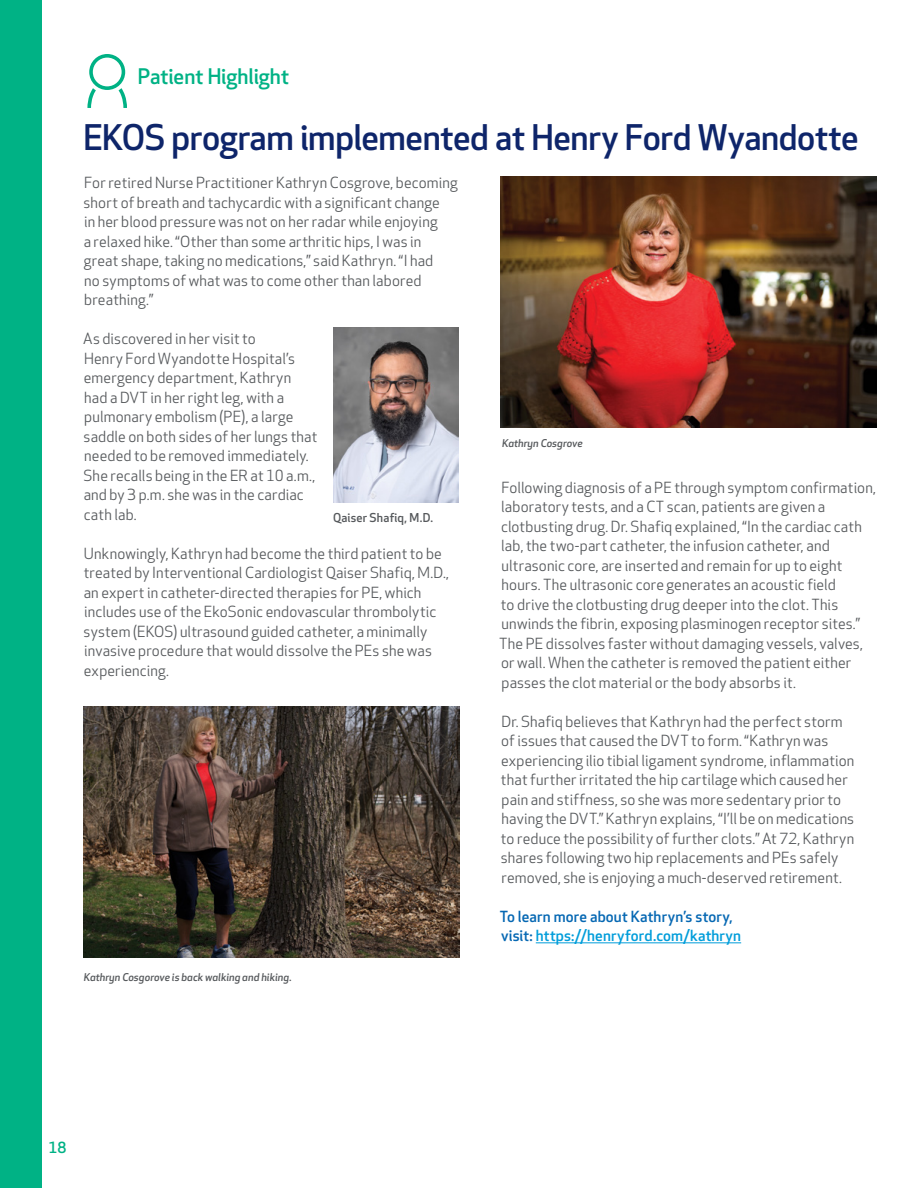
<style>
.page{position:relative;width:918px;height:1188px;background:#fff}
.page>*{position:absolute;margin:0;border:0;box-sizing:border-box;transform-origin:0 0}
.t1{font:500 34.5px "Apex New";letter-spacing:-.015em;color:#0e256a}
.t2{font:500 21px "Apex New";color:#00b285}
.t3{font:15px/19.5px "Apex New";letter-spacing:.01em;color:#56595c}
.t4{font:500 15px/19.5px "Apex New";letter-spacing:.01em;color:#0668b3}
.t5{font:500 15px "Apex New";color:#00b285}
.t6{font:500 12px "Apex New";letter-spacing:.015em;color:#56595c}
.t7{font:italic 500 10.5px "Apex New";letter-spacing:.005em;color:#56595c}
.s1{color:#009dda}
</style>
<div class="page">
<div style="left:0;top:0;width:42px;height:1188px;background:#00b285"></div>
<hr style="left:536px;top:943px;width:205px;height:1px;background:#009dda">
<img style="left:333px;top:327px;width:125px;height:176px">
<img style="left:501px;top:177px;width:375px;height:251px">
<img style="left:83px;top:706px;width:376px;height:251px">
<svg style="left:87px;top:54px;width:40px;height:54px"></svg>
<h2 class="t2" style="left:138px;top:65px;width:153px">Patient Highlight</h2>
<h1 class="t1" style="left:83px;top:118px;width:777px">EKOS program implemented at Henry Ford Wyandotte</h1>
<p class="t3" style="left:84px;top:174px;width:376px">For retired Nurse Practitioner Kathryn Cosgrove, becoming short of breath and tachycardic with a significant change<br>in her blood pressure was not on her radar while enjoying<br>a relaxed hike. “Other than some arthritic hips, I was in great shape, taking no medications,” said Kathryn. “I had<br>no symptoms of what was to come other than labored breathing.”</p>
<p class="t3" style="left:83px;top:330px;width:236px">As discovered in her visit to<br>Henry Ford Wyandotte Hospital’s emergency department, Kathryn had a DVT in her right leg, with a pulmonary embolism (PE), a large saddle on both sides of her lungs that needed to be removed immediately.<br>She recalls being in the ER at 10 a.m., and by 3 p.m. she was in the cardiac cath lab.</p>
<p class="t3" style="left:84px;top:544px;width:367px">Unknowingly, Kathryn had become the third patient to be treated by Interventional Cardiologist Qaiser Shafiq, M.D., an expert in catheter-directed therapies for PE, which includes use of the EkoSonic endovascular thrombolytic system (EKOS) ultrasound guided catheter, a minimally invasive procedure that would dissolve the PEs she was experiencing.</p>
<p class="t6" style="left:333px;top:511px;width:102px">Qaiser Shafiq, M.D.</p>
<p class="t7" style="left:84px;top:971px;width:209px">Kathryn Cosgorove is back walking and hiking.</p>
<p class="t7" style="left:502px;top:437px;width:82px">Kathryn Cosgrove</p>
<p class="t3" style="left:499px;top:478px;width:378px">Following diagnosis of a PE through symptom confirmation, laboratory tests, and a CT scan, patients are given a clotbusting drug. Dr. Shafiq explained, “In the cardiac cath lab, the two-part catheter, the infusion catheter, and ultrasonic core, are inserted and remain for up to eight hours. The ultrasonic core generates an acoustic field<br>to drive the clotbusting drug deeper into the clot. This unwinds the fibrin, exposing plasminogen receptor sites.” The PE dissolves faster without damaging vessels, valves, or wall. When the catheter is removed the patient either passes the clot material or the body absorbs it.</p>
<p class="t3" style="left:501px;top:712px;width:355px">Dr. Shafiq believes that Kathryn had the perfect storm of issues that caused the DVT to form. “Kathryn was experiencing ilio tibial ligament syndrome, inflammation that further irritated the hip cartilage which caused her pain and stiffness, so she was more sedentary prior to having the DVT.” Kathryn explains, “I’ll be on medications to reduce the possibility of further clots.” At 72, Kathryn shares following two hip replacements and PEs safely removed, she is enjoying a much-deserved retirement.</p>
<p class="t4" style="left:500px;top:907px;width:243px">To learn more about Kathryn’s story, visit: <span class="s1">https://henryford.com/kathryn</span></p>
<p class="t5" style="left:49px;top:1139px;width:19px">18</p>
</div>
